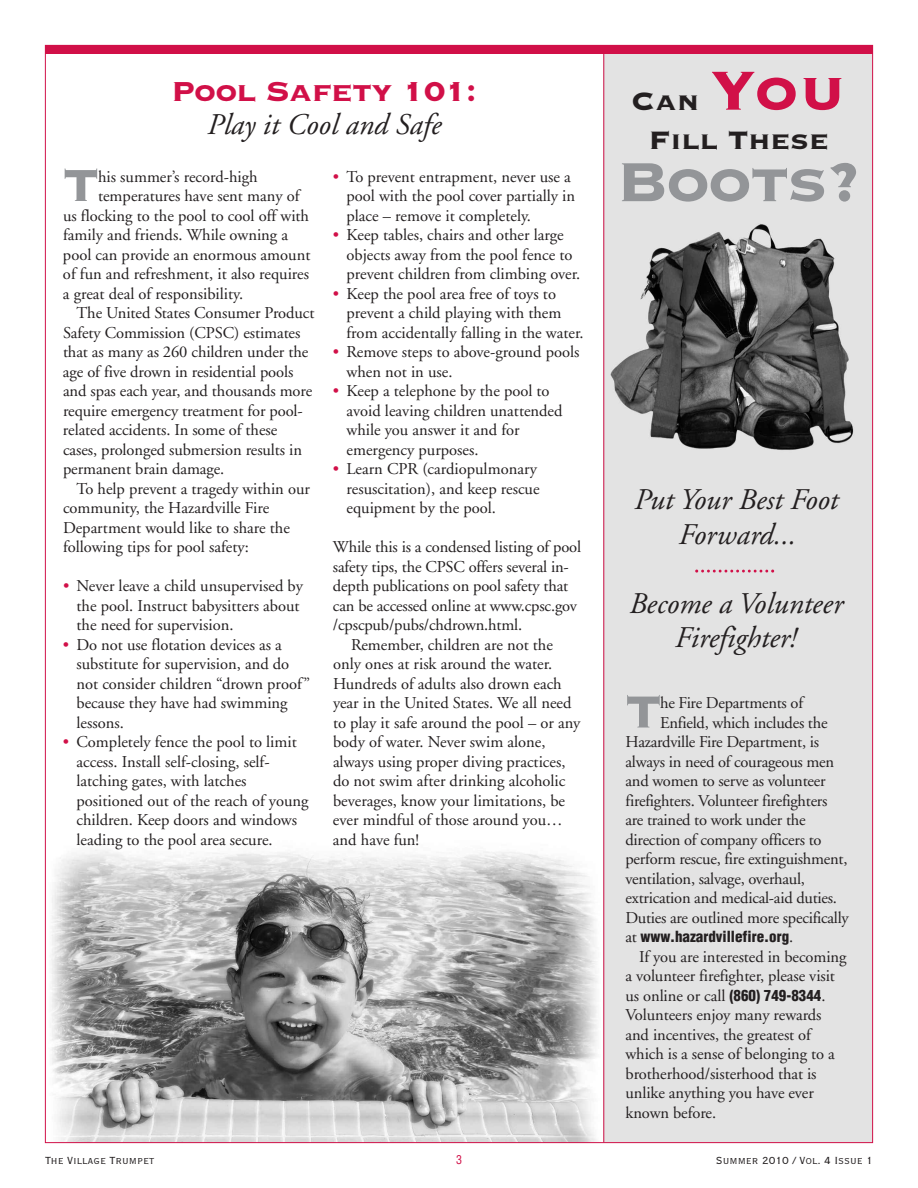
<style>
.page{position:relative;width:918px;height:1188px;background:#fff}
.page>*{position:absolute;margin:0;border:0;box-sizing:border-box;transform-origin:0 0}
.t1{font:72px "Copperplate Thirty Three BC";letter-spacing:-.03em;color:#939598}
.t2{font:58.8px "Copperplate Thirty Three BC";color:#939598}
.t3{font:36px "Copperplate Thirty Three BC";letter-spacing:-.025em;color:#d11048}
.t4{font:33px/39px "Copperplate Thirty Three BC";color:#231f20;text-align:center}
.t5{font:italic 30px/34.5px "Adobe Garamond";color:#231f20;text-align:center}
.t6{font:16.5px/19.5px "Adobe Garamond";color:#231f20}
.t7{font:900 condensed 15px "Helvetica";color:#231f20}
.t8{font:13.5px "Copperplate Twenty Nine BC";color:#231f20}
.t9{font:condensed 12px "Helvetica";color:#d11048}
.s1{font-size:72px;color:#d11048}
.s2{color:#d11048}
.s3{font-family:"Adobe Garamond";font-weight:400;font-stretch:normal;font-size:16.5px}
.s4{font-family:"Helvetica";font-weight:900;font-stretch:condensed;font-size:15px}
</style>
<div class="page">
<img style="left:51px;top:849px;width:547px;height:292px">
<img style="left:604px;top:54px;width:267px;height:1087px">
<div style="left:45px;top:45px;width:828px;height:9px;background:#d11048"></div>
<hr style="left:603px;top:50px;width:1px;height:1092px;background:#d11048">
<svg style="left:695px;top:570px;width:79px;height:3px"></svg>
<h3 class="t3" style="left:171px;top:67px;width:307px">Pool Safety 101:</h3>
<h3 class="t5" style="left:206px;top:110px;width:236px">Play it Cool and Safe</h3>
<h3 class="t4" style="left:631px;top:79px;width:217px">Can <span class="s1">You<br></span>Fill These</h3>
<h2 class="t2" style="left:63px;top:146px;width:37px">T</h2>
<h1 class="t1" style="left:616px;top:134px;width:246px">Boots?</h1>
<p class="t6" style="left:98px;top:168px;width:161px">his summer’s record-high</p>
<p class="t6" style="left:98px;top:187px;width:203px">temperatures have sent many of</p>
<p class="t6" style="left:63px;top:207px;width:248px">us flocking to the pool to cool off with</p>
<p class="t6" style="left:63px;top:226px;width:227px">family and friends. While owning a</p>
<p class="t6" style="left:63px;top:246px;width:249px">pool can provide an enormous amount</p>
<p class="t6" style="left:63px;top:265px;width:248px">of fun and refreshment, it also requires</p>
<p class="t6" style="left:63px;top:285px;width:182px">a great deal of responsibility.</p>
<p class="t6" style="left:76px;top:304px;width:240px">The United States Consumer Product</p>
<p class="t6" style="left:63px;top:324px;width:239px">Safety Commission (CPSC) estimates</p>
<p class="t6" style="left:63px;top:343px;width:247px">that as many as 260 children under the</p>
<p class="t6" style="left:63px;top:363px;width:232px">age of five drown in residential pools</p>
<p class="t6" style="left:63px;top:382px;width:251px">and spas each year, and thousands more</p>
<p class="t6" style="left:63px;top:402px;width:241px">require emergency treatment for pool-</p>
<p class="t6" style="left:63px;top:421px;width:216px">related accidents. In some of these</p>
<p class="t6" style="left:63px;top:441px;width:241px">cases, prolonged submersion results in</p>
<p class="t6" style="left:63px;top:460px;width:163px">permanent brain damage.</p>
<p class="t6" style="left:77px;top:480px;width:235px">To help prevent a tragedy within our</p>
<p class="t6" style="left:63px;top:499px;width:208px">community, the Hazardville Fire</p>
<p class="t6" style="left:63px;top:519px;width:228px">Department would like to share the</p>
<p class="t6" style="left:63px;top:538px;width:187px">following tips for pool safety:</p>
<p class="t6" style="left:76px;top:577px;width:228px;text-indent:-13px"><span class="s2">•</span> Never leave a child unsupervised by the pool. Instruct babysitters about the need for supervision.</p>
<p class="t6" style="left:76px;top:636px;width:235px;text-indent:-14px"><span class="s2">•</span> Do not use flotation devices as a substitute for supervision, and do not consider children “drown proof ” because they have had swimming lessons.</p>
<p class="t6" style="left:76px;top:733px;width:234px;text-indent:-13px"><span class="s2">•</span> Completely fence the pool to limit access. Install self-closing, self&shy;latching gates, with latches positioned out of the reach of young children. Keep doors and windows leading to the pool area secure.</p>
<p class="t6" style="left:346px;top:168px;width:230px;text-indent:-13px"><span class="s2">•</span> To prevent entrapment, never use a pool with the pool cover partially in place – remove it completely.</p>
<p class="t6" style="left:346px;top:226px;width:235px;text-indent:-14px"><span class="s2">•</span> Keep tables, chairs and other large objects away from the pool fence to prevent children from climbing over.</p>
<p class="t6" style="left:346px;top:285px;width:239px;text-indent:-14px"><span class="s2">•</span> Keep the pool area free of toys to prevent a child playing with them from accidentally falling in the water.</p>
<p class="t6" style="left:346px;top:343px;width:235px;text-indent:-13px"><span class="s2">•</span> Remove steps to above-ground pools when not in use.</p>
<p class="t6" style="left:346px;top:382px;width:218px;text-indent:-14px"><span class="s2">•</span> Keep a telephone by the pool to avoid leaving children unattended while you answer it and for emergency purposes.</p>
<p class="t6" style="left:346px;top:460px;width:195px;text-indent:-13px"><span class="s2">•</span> Learn CPR (cardiopulmonary resuscitation), and keep rescue equipment by the pool.</p>
<p class="t6" style="left:333px;top:538px;width:250px">While this is a condensed listing of pool</p>
<p class="t6" style="left:333px;top:558px;width:237px">safety tips, the CPSC offers several in-</p>
<p class="t6" style="left:333px;top:577px;width:237px">depth publications on pool safety that</p>
<p class="t6" style="left:333px;top:597px;width:245px">can be accessed online at www.cpsc.gov</p>
<p class="t6" style="left:333px;top:616px;width:191px">/cpscpub/pubs/chdrown.html.</p>
<p class="t6" style="left:351px;top:636px;width:204px">Remember, children are not the</p>
<p class="t6" style="left:333px;top:655px;width:221px">only ones at risk around the water.</p>
<p class="t6" style="left:333px;top:675px;width:230px">Hundreds of adults also drown each</p>
<p class="t6" style="left:333px;top:694px;width:240px">year in the United States. We all need</p>
<p class="t6" style="left:333px;top:714px;width:249px">to play it safe around the pool – or any</p>
<p class="t6" style="left:333px;top:733px;width:214px">body of water. Never swim alone,</p>
<p class="t6" style="left:333px;top:753px;width:234px">always using proper diving practices,</p>
<p class="t6" style="left:333px;top:772px;width:234px">do not swim after drinking alcoholic</p>
<p class="t6" style="left:333px;top:792px;width:234px">beverages, know your limitations, be</p>
<p class="t6" style="left:333px;top:811px;width:231px">ever mindful of those around you…</p>
<p class="t6" style="left:333px;top:831px;width:88px">and have fun!</p>
<h3 class="t5" style="left:633px;top:485px;width:205px">Put Your Best Foot<br>Forward...</h3>
<h3 class="t5" style="left:628px;top:589px;width:215px">Become a Volunteer<br>Firefighter!</h3>
<h2 class="t2" style="left:626px;top:673px;width:37px">T</h2>
<p class="t6" style="left:660px;top:694px;width:144px">he Fire Departments of</p>
<p class="t6" style="left:660px;top:714px;width:169px">Enfield, which includes the</p>
<p class="t6" style="left:625px;top:733px;width:195px">Hazardville Fire Department, is</p>
<p class="t6" style="left:625px;top:753px;width:210px">always in need of courageous men</p>
<p class="t6" style="left:625px;top:772px;width:202px">and women to serve as volunteer</p>
<p class="t6" style="left:626px;top:792px;width:204px">firefighters. Volunteer firefighters</p>
<p class="t6" style="left:625px;top:811px;width:182px">are trained to work under the</p>
<p class="t6" style="left:625px;top:831px;width:198px">direction of company officers to</p>
<p class="t6" style="left:625px;top:850px;width:224px">perform rescue, fire extinguishment,</p>
<p class="t6" style="left:625px;top:870px;width:181px">ventilation, salvage, overhaul,</p>
<p class="t6" style="left:626px;top:889px;width:213px">extrication and medical-aid duties.</p>
<p class="t6" style="left:626px;top:909px;width:225px">Duties are outlined more specifically</p>
<p class="t7" style="left:626px;top:928px;width:169px"><span class="s3">at</span> www.hazardvillefire.org<span class="s3">.</span></p>
<p class="t6" style="left:625px;top:948px;width:223px;text-indent:14px">If you are interested in becoming a volunteer firefighter, please visit us online or call <span class="s4">(860) 749-8344</span>.<br>Volunteers enjoy many rewards and incentives, the greatest of which is a sense of belonging to a brotherhood/sisterhood that is unlike anything you have ever known before.</p>
<p class="t8" style="left:45px;top:1151px;width:111px">The Village Trumpet</p>
<p class="t9" style="left:456px;top:1153px;width:7px">3</p>
<p class="t8" style="left:716px;top:1151px;width:159px">Summer 2010 / Vol. 4 Issue 1</p>
</div>
